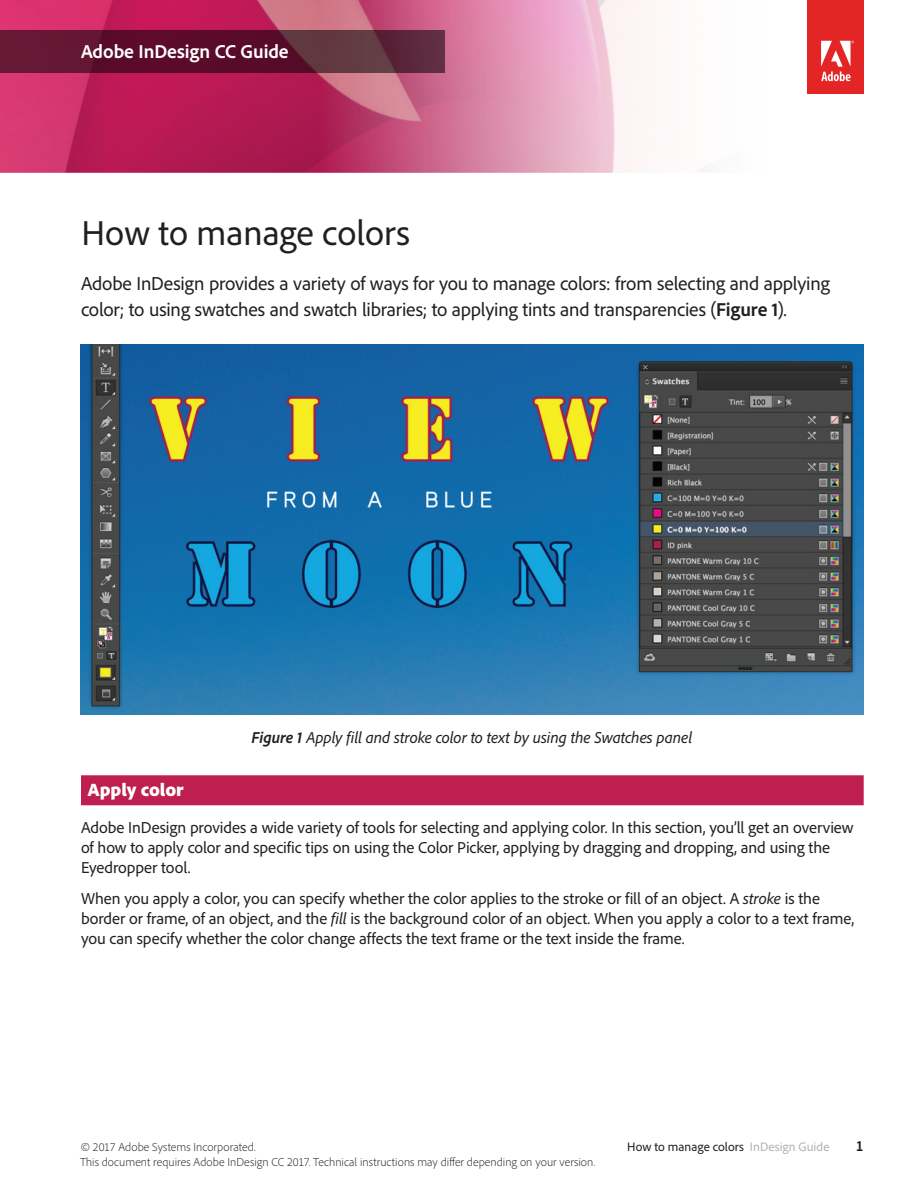
<style>
.page{position:relative;width:918px;height:1188px;background:#fff}
.page>*{position:absolute;margin:0;border:0;box-sizing:border-box;transform-origin:0 0}
.t1{font:36px "Adobe Clean";color:#231f20}
.t2{font:19.5px/25.5px "Adobe Clean";letter-spacing:-.01em;color:#231f20}
.t3{font:700 19.5px "Adobe Clean";letter-spacing:-.005em;color:#fff}
.t4{font:900 18.75px "Adobe Clean";color:#fff}
.t5{font:16.5px/19.8px "Adobe Clean";letter-spacing:-.005em;color:#231f20}
.t6{font:italic 16.5px "Adobe Clean";letter-spacing:-.005em;color:#231f20}
.t7{font:700 semi-condensed 15px "Adobe Clean";color:#231f20}
.t8{font:12.75px "Adobe Clean";letter-spacing:.005em;color:#231f20}
.t9{font:300 12px/15px "Adobe Clean";letter-spacing:.005em;color:#231f20}
.s1{font-weight:700}
.s2{font-style:italic}
.s3{color:#b3b2b1}
</style>
<div class="page">
<img style="left:0;top:0;width:864px;height:173px">
<svg style="left:0;top:30px;width:446px;height:43px;background:#5d1a32"></svg>
<div style="left:81px;top:775px;width:783px;height:30px;background:#be1e50"></div>
<img style="left:80px;top:344px;width:784px;height:370px">
<p class="t3" style="left:81px;top:39px;width:209px">Adobe InDesign CC Guide</p>
<h1 class="t1" style="left:82px;top:210px;width:330px">How to manage colors</h1>
<p class="t2" style="left:81px;top:270px;width:751px">Adobe InDesign provides a variety of ways for you to manage colors: from selecting and applying color; to using swatches and swatch libraries; to applying tints and transparencies (<span class="s1">Figure 1</span>).</p>
<p class="t6" style="left:252px;top:727px;width:442px"><span class="s1">Figure 1</span> Apply fill and stroke color to text by using the Swatches panel</p>
<p class="t4" style="left:88px;top:777px;width:97px">Apply color</p>
<p class="t5" style="left:81px;top:817px;width:774px">Adobe InDesign provides a wide variety of tools for selecting and applying color. In this section, you’ll get an overview of how to apply color and specific tips on using the Color Picker, applying by dragging and dropping, and using the<br>Eyedropper tool.</p>
<p class="t5" style="left:81px;top:888px;width:775px">When you apply a color, you can specify whether the color applies to the stroke or fill of an object. A <span class="s2">stroke</span> is the border or frame, of an object, and the <span class="s2">fill</span> is the background color of an object. When you apply a color to a text frame, you can specify whether the color change affects the text frame or the text inside the frame.</p>
<p class="t9" style="left:80px;top:1139px;width:517px">© 2017 Adobe Systems Incorporated.<br>This document requires Adobe InDesign CC 2017. Technical instructions may differ depending on your version.</p>
<p class="t8" style="left:627px;top:1139px;width:204px">How to manage colors <span class="s3">InDesign Guide</span></p>
<p class="t7" style="left:856px;top:1137px;width:9px">1</p>
</div>
